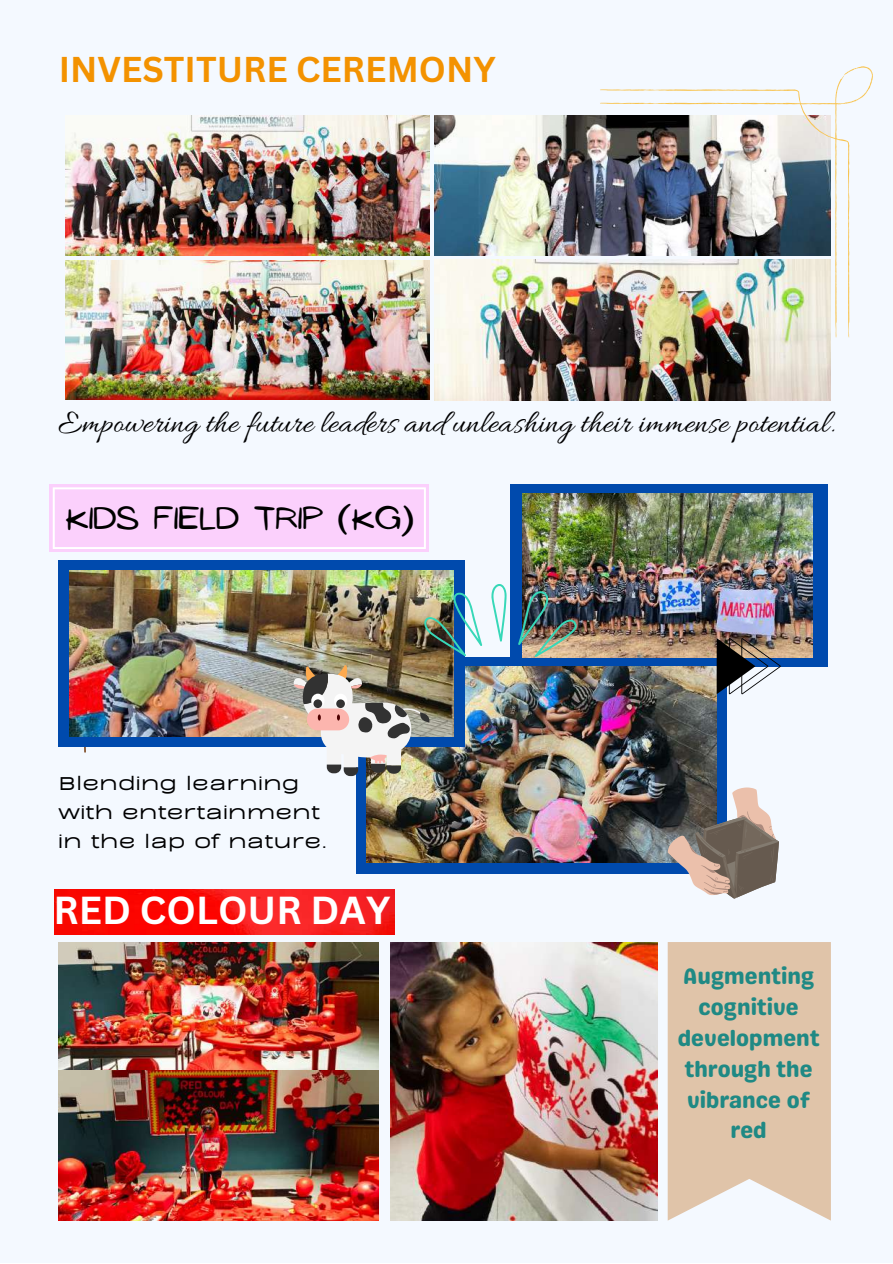
<style>
.page{position:relative;width:893px;height:1264px;background:#fff}
.page>*{position:absolute;margin:0;border:0;box-sizing:border-box;transform-origin:0 0}
.t1{font:700 37.95px "Canva Sans";color:#fff}
.t2{font:700 34.95px "Canva Sans";color:#f39200}
.t3{font:33px "Allura";color:#000}
.t4{font:29.25px "NF Ananias Regular";color:#000}
.t5{font:22.35px/30.8px "Genty Sans";color:#1f8984;text-align:center}
.t6{font:700 21.45px/29.2px "BD Sans";color:#000}
</style>
<div class="page">
<div style="left:0;top:0;width:892px;height:1262px;background:#f4f9ff"></div>
<img style="left:434px;top:115px;width:165px;height:141px">
<img style="left:65px;top:260px;width:364px;height:140px">
<img style="left:65px;top:115px;width:364px;height:141px">
<div style="left:510px;top:484px;width:317px;height:182px;background:#004aad"></div>
<div style="left:356px;top:656px;width:370px;height:217px;background:#004aad"></div>
<img style="left:367px;top:666px;width:349px;height:196px">
<div style="left:58px;top:561px;width:407px;height:186px;background:#004aad"></div>
<img style="left:69px;top:570px;width:385px;height:166px">
<img style="left:522px;top:493px;width:290px;height:164px">
<svg style="left:716px;top:638px;width:64px;height:56px"></svg>
<div style="left:50px;top:484px;width:379px;height:68px;background:#fbd0fc"></div>
<svg style="left:53px;top:487px;width:373px;height:62px"></svg>
<img style="left:423px;top:584px;width:153px;height:73px">
<img style="left:54px;top:889px;width:340px;height:45px">
<img style="left:58px;top:942px;width:321px;height:128px">
<svg style="left:667px;top:942px;width:163px;height:278px;background:#e1c8af"></svg>
<svg style="left:600px;top:89px;width:249px;height:249px"></svg>
<img style="left:599px;top:103px;width:237px;height:235px">
<svg style="left:835px;top:66px;width:37px;height:38px"></svg>
<img style="left:434px;top:259px;width:396px;height:141px">
<img style="left:293px;top:664px;width:136px;height:112px">
<svg style="left:667px;top:787px;width:112px;height:111px"></svg>
<img style="left:390px;top:942px;width:267px;height:278px">
<img style="left:58px;top:1070px;width:321px;height:150px">
<p class="t2" style="left:59px;top:45px;width:438px">INVESTITURE CEREMONY</p>
<p class="t3" style="left:58px;top:404px;width:778px">Empowering the future leaders and unleashing their immense potential.</p>
<p class="t4" style="left:65px;top:501px;width:350px">KIDS FIELD TRIP (KG)</p>
<p class="t6" style="left:58px;top:765px;width:270px">Blending learning with entertainment in the lap of nature.</p>
<p class="t1" style="left:53px;top:883px;width:338px">RED COLOUR DAY</p>
<p class="t5" style="left:677px;top:961px;width:143px">Augmenting cognitive development through the vibrance of red</p>
</div>
